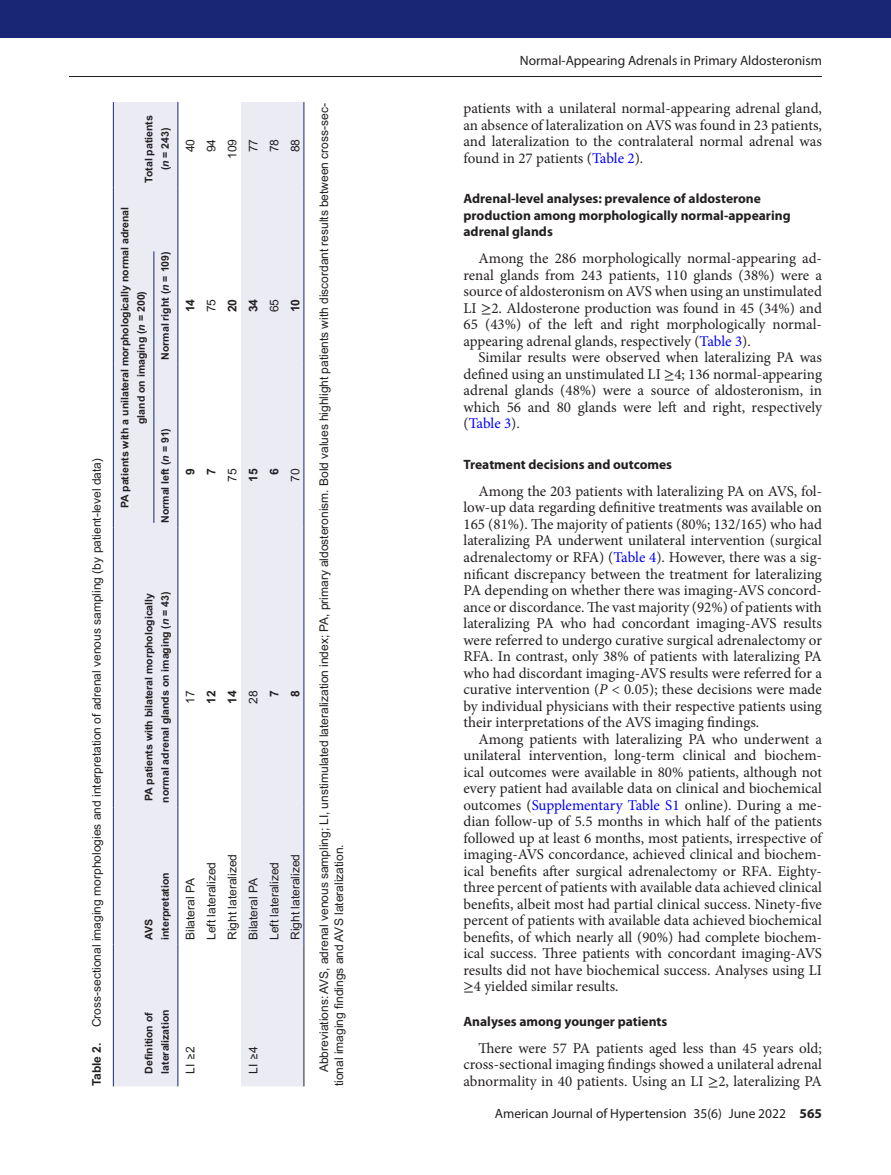
<style>
.page{position:relative;width:891px;height:1175px;background:#fff}
.page>*{position:absolute;margin:0;border:0;box-sizing:border-box;transform-origin:0 0}
.t1{font:15px/16.5px "Minion Pro";color:#231f20;text-align:justify}
.t2{font:700 13.5px/16.5px "Myriad Pro";color:#231f20}
.t3{font:13.5px "Myriad Pro";color:#231f20}
.t4{font:12px/15px "Arial MT Std";color:#231f20}
.t5{font:700 12px "Arial MT Std";color:#231f20}
.t6{font:700 10.5px/16.5px "Arial MT Std";color:#231f20}
.s1{font-style:italic}
.s2{color:#00f}
.s3{font-family:"STIX General"}
.s4{font-weight:700}
</style>
<div class="page">
<hr style="left:69px;top:76px;width:753px;height:1px;background:#231f20">
<div style="left:0;top:0;width:891px;height:38px;background:#192575"></div>
<div style="left:114px;top:102px;width:63px;height:984px;background:#ebebf4"></div>
<svg style="left:178px;top:102px;width:1px;height:984px"></svg>
<div style="left:241px;top:102px;width:62px;height:984px;background:#ebebf4"></div>
<hr style="left:113px;top:944px;width:1px;height:142px;background:#192575">
<hr style="left:113px;top:807px;width:1px;height:137px;background:#192575">
<hr style="left:113px;top:527px;width:1px;height:280px;background:#192575">
<hr style="left:113px;top:364px;width:1px;height:163px;background:#192575">
<hr style="left:113px;top:188px;width:1px;height:176px;background:#192575">
<hr style="left:113px;top:102px;width:1px;height:86px;background:#192575">
<hr style="left:177px;top:944px;width:1px;height:142px;background:#192575">
<hr style="left:177px;top:807px;width:1px;height:137px;background:#192575">
<hr style="left:177px;top:527px;width:1px;height:280px;background:#192575">
<hr style="left:177px;top:364px;width:1px;height:163px;background:#192575">
<hr style="left:177px;top:188px;width:1px;height:176px;background:#192575">
<hr style="left:177px;top:102px;width:1px;height:86px;background:#192575">
<hr style="left:303px;top:807px;width:1px;height:137px;background:#192575">
<hr style="left:303px;top:527px;width:1px;height:280px;background:#192575">
<hr style="left:303px;top:364px;width:1px;height:163px;background:#192575">
<hr style="left:303px;top:188px;width:1px;height:176px;background:#192575">
<hr style="left:303px;top:102px;width:1px;height:86px;background:#192575">
<hr style="left:153px;top:251px;width:1px;height:272px;background:#192575">
<hr style="left:303px;top:944px;width:1px;height:142px;background:#231f20">
<p class="t4" style="left:89px;top:1027px;width:570px;rotate:-90deg">Cross-sectional imaging morphologies and interpretation of adrenal venous sampling (by patient-level data)</p>
<p class="t5" style="left:90px;top:1086px;width:45px;rotate:-90deg">Table 2.</p>
<p class="t6" style="left:140px;top:183px;width:69px;text-align:center;rotate:-90deg">Total patients (<span class="s1">n</span> = 243)</p>
<p class="t6" style="left:116px;top:508px;width:303px;text-align:center;rotate:-90deg">PA patients with a unilateral morphologically normal adrenal gland on imaging (<span class="s1">n</span> = 200)</p>
<p class="t6" style="left:157px;top:360px;width:110px;rotate:-90deg">Normal right (<span class="s1">n</span> = 109)</p>
<p class="t6" style="left:157px;top:523px;width:96px;rotate:-90deg">Normal left (<span class="s1">n</span> = 91)</p>
<p class="t4" style="left:183px;top:152px;width:15px;rotate:-90deg">40</p>
<p class="t4" style="left:204px;top:152px;width:15px;rotate:-90deg">94</p>
<p class="t4" style="left:225px;top:159px;width:22px;rotate:-90deg">109</p>
<p class="t4" style="left:246px;top:152px;width:15px;rotate:-90deg">77</p>
<p class="t4" style="left:267px;top:152px;width:15px;rotate:-90deg">78</p>
<p class="t4" style="left:288px;top:152px;width:15px;rotate:-90deg">88</p>
<p class="t5" style="left:183px;top:312px;width:15px;rotate:-90deg">14</p>
<p class="t4" style="left:204px;top:312px;width:15px;rotate:-90deg">75</p>
<p class="t5" style="left:225px;top:312px;width:15px;rotate:-90deg">20</p>
<p class="t5" style="left:246px;top:312px;width:15px;rotate:-90deg">34</p>
<p class="t4" style="left:267px;top:312px;width:15px;rotate:-90deg">65</p>
<p class="t5" style="left:288px;top:312px;width:15px;rotate:-90deg">10</p>
<p class="t5" style="left:183px;top:475px;width:8px;rotate:-90deg">9</p>
<p class="t5" style="left:204px;top:475px;width:8px;rotate:-90deg">7</p>
<p class="t4" style="left:225px;top:482px;width:15px;rotate:-90deg">75</p>
<p class="t5" style="left:246px;top:482px;width:15px;rotate:-90deg">15</p>
<p class="t5" style="left:267px;top:475px;width:8px;rotate:-90deg">6</p>
<p class="t4" style="left:288px;top:482px;width:15px;rotate:-90deg">70</p>
<p class="t6" style="left:140px;top:802px;width:212px;rotate:-90deg">PA patients with bilateral morphologically normal adrenal glands on imaging (<span class="s1">n</span> = 43)</p>
<p class="t4" style="left:183px;top:704px;width:15px;rotate:-90deg">17</p>
<p class="t5" style="left:204px;top:704px;width:15px;rotate:-90deg">12</p>
<p class="t5" style="left:225px;top:704px;width:15px;rotate:-90deg">14</p>
<p class="t4" style="left:246px;top:704px;width:15px;rotate:-90deg">28</p>
<p class="t5" style="left:267px;top:697px;width:8px;rotate:-90deg">7</p>
<p class="t5" style="left:288px;top:697px;width:8px;rotate:-90deg">8</p>
<p class="t6" style="left:140px;top:940px;width:69px;rotate:-90deg">AVS interpretation</p>
<p class="t4" style="left:183px;top:940px;width:63px;rotate:-90deg">Bilateral PA</p>
<p class="t4" style="left:204px;top:940px;width:80px;rotate:-90deg">Left lateralized</p>
<p class="t4" style="left:225px;top:940px;width:88px;rotate:-90deg">Right lateralized</p>
<p class="t4" style="left:246px;top:940px;width:63px;rotate:-90deg">Bilateral PA</p>
<p class="t4" style="left:267px;top:940px;width:80px;rotate:-90deg">Left lateralized</p>
<p class="t4" style="left:288px;top:940px;width:88px;rotate:-90deg">Right lateralized</p>
<p class="t6" style="left:140px;top:1073px;width:66px;rotate:-90deg">Definition of lateralization</p>
<p class="t4" style="left:183px;top:1073px;width:29px;rotate:-90deg">LI ≥2</p>
<p class="t4" style="left:246px;top:1073px;width:29px;rotate:-90deg">LI ≥4</p>
<p class="t3" style="left:520px;top:52px;width:304px">Normal-Appearing Adrenals in Primary Aldosteronism</p>
<p class="t4" style="left:316px;top:1086px;width:984px;text-indent:14px;rotate:-90deg">Abbreviations: AVS, adrenal venous sampling; LI, unstimulated lateralization index; PA, primary aldosteronism. Bold values highlight patients with discordant results between cross-sec&shy;tional imaging findings and AVS lateralization.</p>
<p class="t1" style="left:463px;top:100px;width:360px">patients with a unilateral normal-appearing adrenal gland, an absence of lateralization on AVS was found in 23 patients, and lateralization to the contralateral normal adrenal was found in 27 patients (<span class="s2">Table 2</span>).</p>
<p class="t2" style="left:463px;top:190px;width:329px">Adrenal-level analyses: prevalence of aldosterone production among morphologically normal-appearing adrenal glands</p>
<p class="t1" style="left:463px;top:250px;width:360px;text-indent:15px">Among the 286 morphologically normal-appearing ad&shy;renal glands from 243 patients, 110 glands (38%) were a source of aldosteronism on AVS when using an unstimulated LI <span class="s3">≥</span>2. Aldosterone production was found in 45 (34%) and 65 (43%) of the left and right morphologically normal&shy;appearing adrenal glands, respectively (<span class="s2">Table 3</span>).</p>
<p class="t1" style="left:463px;top:349px;width:360px;text-indent:15px">Similar results were observed when lateralizing PA was defined using an unstimulated LI <span class="s3">≥</span>4; 136 normal-appearing adrenal glands (48%) were a source of aldosteronism, in which 56 and 80 glands were left and right, respectively (<span class="s2">Table 3</span>).</p>
<p class="t2" style="left:463px;top:455px;width:210px">Treatment decisions and outcomes</p>
<p class="t1" style="left:463px;top:483px;width:360px;text-indent:15px">Among the 203 patients with lateralizing PA on AVS, fol&shy;low-up data regarding definitive treatments was available on 165 (81%). The majority of patients (80%; 132/165) who had lateralizing PA underwent unilateral intervention (surgical adrenalectomy or RFA) (<span class="s2">Table 4</span>). However, there was a sig&shy;nificant discrepancy between the treatment for lateralizing PA depending on whether there was imaging-AVS concord&shy;ance or discordance. The vast majority (92%) of patients with lateralizing PA who had concordant imaging-AVS results were referred to undergo curative surgical adrenalectomy or RFA. In contrast, only 38% of patients with lateralizing PA who had discordant imaging-AVS results were referred for a curative intervention (<span class="s1">P</span> &lt; 0.05); these decisions were made by individual physicians with their respective patients using their interpretations of the AVS imaging findings.</p>
<p class="t1" style="left:463px;top:730px;width:360px;text-indent:15px">Among patients with lateralizing PA who underwent a unilateral intervention, long-term clinical and biochem&shy;ical outcomes were available in 80% patients, although not every patient had available data on clinical and biochemical outcomes (<span class="s2">Supplementary Table S1</span> online). During a me&shy;dian follow-up of 5.5 months in which half of the patients followed up at least 6 months, most patients, irrespective of imaging-AVS concordance, achieved clinical and biochem&shy;ical benefits after surgical adrenalectomy or RFA. Eighty&shy;three percent of patients with available data achieved clinical benefits, albeit most had partial clinical success. Ninety-five percent of patients with available data achieved biochemical benefits, of which nearly all (90%) had complete biochem&shy;ical success. Three patients with concordant imaging-AVS results did not have biochemical success. Analyses using LI <span class="s3">≥</span>4 yielded similar results.</p>
<p class="t2" style="left:463px;top:1012px;width:205px">Analyses among younger patients</p>
<p class="t1" style="left:463px;top:1039px;width:360px;text-indent:15px">There were 57 PA patients aged less than 45 years old; cross-sectional imaging findings showed a unilateral adrenal abnormality in 40 patients. Using an LI <span class="s3">≥</span>2, lateralizing PA</p>
<p class="t3" style="left:495px;top:1105px;width:329px">American Journal of Hypertension 35(6) June 2022 <span class="s4">565</span></p>
</div>
